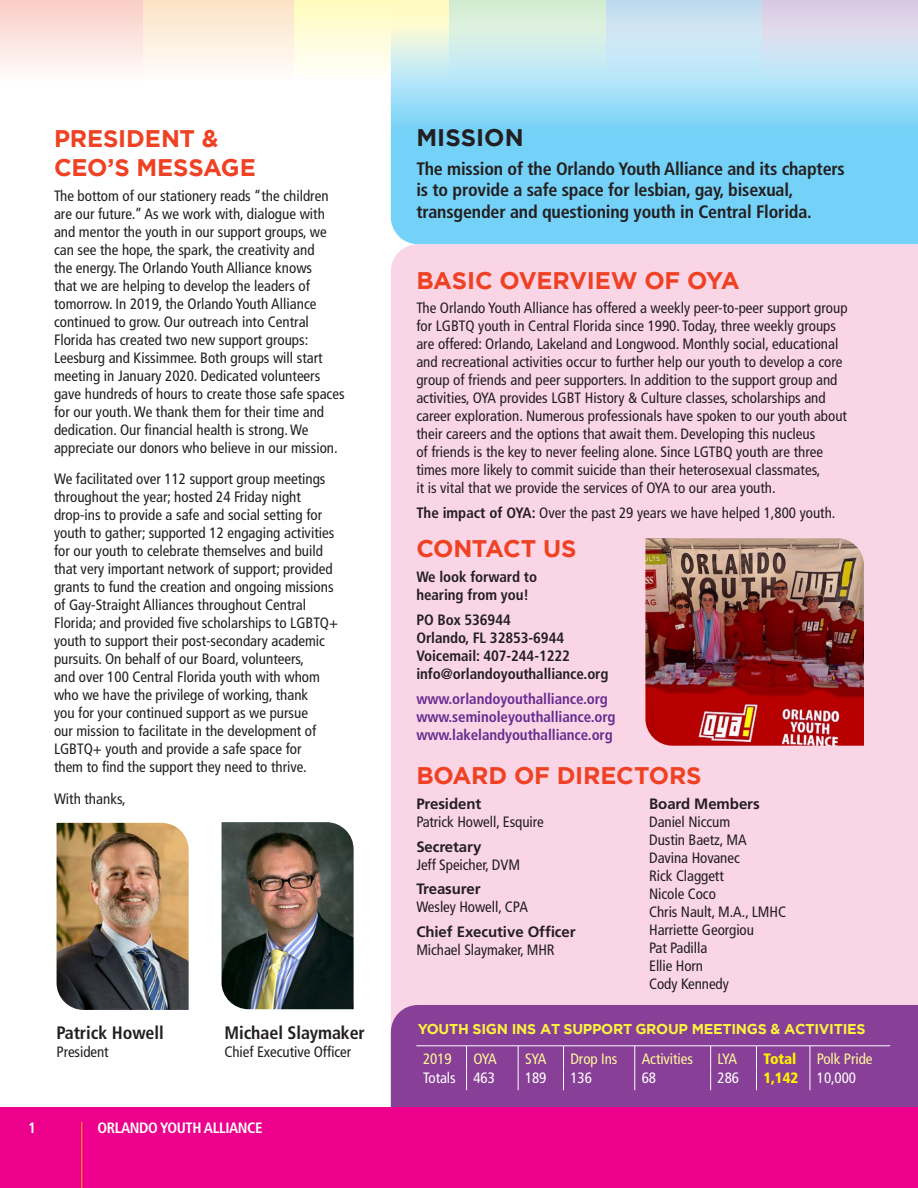
<style>
.page{position:relative;width:918px;height:1188px;background:#fff}
.page>*{position:absolute;margin:0;border:0;box-sizing:border-box;transform-origin:0 0}
.t1{font:700 24px/28.8px "Gotham";letter-spacing:-.01em;color:#ef4123}
.t2{font:700 24px "Gotham";color:#231f20}
.t3{font:700 condensed 18px/21.6px "Frutiger";letter-spacing:-.01em;color:#231f20}
.t4{font:condensed 15px/18px "Frutiger";color:#231f20}
.t5{font:700 condensed 15px/18px "Frutiger";letter-spacing:-.005em;color:#231f20}
.t6{font:700 condensed 15px "Frutiger";letter-spacing:-.005em;color:#662d91}
.t7{font:700 15px/18px "Frutiger";letter-spacing:-.005em;color:#231f20}
.t8{font:condensed 15px "Frutiger";letter-spacing:-.005em;color:#fff799}
.t9{font:condensed 15px "Frutiger";letter-spacing:-.005em;color:#fff}
.t10{font:700 condensed 15px "Frutiger";letter-spacing:-.025em;color:#fff}
.t11{font:900 condensed 15px "Frutiger";letter-spacing:-.005em;color:#fff200}
.t12{font:700 14.25px "Gotham";letter-spacing:-.02em;color:#fff33e}
.s1{font-weight:700}
.s2{font-weight:700;font-stretch:normal}
.s3{font-weight:400;font-stretch:condensed}
</style>
<div class="page">
<div style="left:294px;top:0;width:156px;height:81px;background:linear-gradient(to bottom,#fffbbd,#fffefd)"></div>
<div style="left:138px;top:0;width:156px;height:81px;background:linear-gradient(to bottom,#fde3c4,#fefefd)"></div>
<div style="left:0;top:0;width:143px;height:81px;background:linear-gradient(to bottom,#facdc5,#fefdfd)"></div>
<div style="left:391px;top:244px;width:527px;height:761px;background:#fad5e6"></div>
<svg style="left:391px;top:0;width:527px;height:244px;background:#99daf3"></svg>
<div style="left:391px;top:1005px;width:527px;height:102px;background:#883f98"></div>
<img style="left:57px;top:823px;width:132px;height:187px">
<img style="left:645px;top:538px;width:219px;height:208px">
<img style="left:222px;top:822px;width:132px;height:187px">
<div style="left:0;top:1107px;width:918px;height:81px;background:#ec008c"></div>
<hr style="left:81px;top:1122px;width:1px;height:66px;background:#f7941e">
<svg style="left:466px;top:1047px;width:1px;height:43px"></svg>
<svg style="left:518px;top:1047px;width:1px;height:43px"></svg>
<svg style="left:563px;top:1047px;width:1px;height:43px"></svg>
<svg style="left:635px;top:1047px;width:1px;height:43px"></svg>
<svg style="left:710px;top:1047px;width:1px;height:43px"></svg>
<svg style="left:756px;top:1047px;width:1px;height:43px"></svg>
<svg style="left:810px;top:1047px;width:1px;height:43px"></svg>
<hr style="left:416px;top:1046px;width:51px;height:1px;background:#fff">
<hr style="left:467px;top:1046px;width:51px;height:1px;background:#fff">
<hr style="left:518px;top:1046px;width:46px;height:1px;background:#fff">
<hr style="left:564px;top:1046px;width:71px;height:1px;background:#fff">
<hr style="left:635px;top:1046px;width:76px;height:1px;background:#fff">
<hr style="left:711px;top:1046px;width:45px;height:1px;background:#fff">
<hr style="left:756px;top:1046px;width:54px;height:1px;background:#fff">
<hr style="left:810px;top:1046px;width:80px;height:1px;background:#fff">
<p class="t1" style="left:54px;top:124px;width:203px">PRESIDENT &amp;<br>CEO’S MESSAGE</p>
<p class="t4" style="left:54px;top:187px;width:292px">The bottom of our stationery reads “the children are our future.” As we work with, dialogue with and mentor the youth in our support groups, we can see the hope, the spark, the creativity and<br>the energy. The Orlando Youth Alliance knows<br>that we are helping to develop the leaders of tomorrow. In 2019, the Orlando Youth Alliance continued to grow. Our outreach into Central Florida has created two new support groups:<br>Leesburg and Kissimmee. Both groups will start meeting in January 2020. Dedicated volunteers gave hundreds of hours to create those safe spaces for our youth. We thank them for their time and dedication. Our financial health is strong. We appreciate our donors who believe in our mission.</p>
<p class="t4" style="left:54px;top:470px;width:286px">We facilitated over 112 support group meetings throughout the year; hosted 24 Friday night drop-ins to provide a safe and social setting for youth to gather; supported 12 engaging activities for our youth to celebrate themselves and build that very important network of support; provided grants to fund the creation and ongoing missions of Gay-Straight Alliances throughout Central Florida; and provided five scholarships to LGBTQ+ youth to support their post-secondary academic pursuits. On behalf of our Board, volunteers,<br>and over 100 Central Florida youth with whom who we have the privilege of working, thank<br>you for your continued support as we pursue<br>our mission to facilitate in the development of LGBTQ+ youth and provide a safe space for<br>them to find the support they need to thrive.</p>
<p class="t4" style="left:54px;top:790px;width:73px">With thanks,</p>
<p class="t2" style="left:416px;top:122px;width:109px">MISSION</p>
<p class="t3" style="left:416px;top:158px;width:430px">The mission of the Orlando Youth Alliance and its chapters is to provide a safe space for lesbian, gay, bisexual, transgender and questioning youth in Central Florida.</p>
<p class="t1" style="left:416px;top:266px;width:325px">BASIC OVERVIEW OF OYA</p>
<p class="t4" style="left:416px;top:299px;width:433px">The Orlando Youth Alliance has offered a weekly peer-to-peer support group for LGBTQ youth in Central Florida since 1990. Today, three weekly groups are offered: Orlando, Lakeland and Longwood. Monthly social, educational and recreational activities occur to further help our youth to develop a core group of friends and peer supporters. In addition to the support group and activities, OYA provides LGBT History &amp; Culture classes, scholarships and career exploration. Numerous professionals have spoken to our youth about their careers and the options that await them. Developing this nucleus<br>of friends is the key to never feeling alone. Since LGTBQ youth are three times more likely to commit suicide than their heterosexual classmates,<br>it is vital that we provide the services of OYA to our area youth.</p>
<p class="t4" style="left:416px;top:504px;width:421px"><span class="s1">The impact of OYA:</span> Over the past 29 years we have helped 1,800 youth.</p>
<p class="t1" style="left:416px;top:534px;width:162px">CONTACT US</p>
<p class="t5" style="left:416px;top:568px;width:122px">We look forward to hearing from you!</p>
<p class="t5" style="left:416px;top:611px;width:149px">PO Box 536944<br>Orlando, FL 32853-6944</p>
<p class="t5" style="left:416px;top:647px;width:155px">Voicemail: 407-244-1222</p>
<p class="t5" style="left:416px;top:665px;width:194px">info@orlandoyouthalliance.org</p>
<p class="t6" style="left:416px;top:690px;width:193px">www.orlandoyouthalliance.org</p>
<p class="t6" style="left:416px;top:708px;width:201px">www.seminoleyouthalliance.org</p>
<p class="t6" style="left:416px;top:726px;width:198px">www.lakelandyouthalliance.org</p>
<p class="t1" style="left:416px;top:761px;width:287px">BOARD OF DIRECTORS</p>
<p class="t4" style="left:416px;top:795px;width:129px"><span class="s2">President<br></span>Patrick Howell, Esquire</p>
<p class="t4" style="left:416px;top:837px;width:105px"><span class="s2">Secretary<br></span>Jeff Speicher, DVM</p>
<p class="t4" style="left:416px;top:880px;width:113px"><span class="s2">Treasurer<br></span>Wesley Howell, CPA</p>
<p class="t7" style="left:416px;top:923px;width:161px">Chief Executive Officer<br><span class="s3">Michael Slaymaker, MHR</span></p>
<p class="t7" style="left:649px;top:795px;width:112px">Board Members</p>
<p class="t4" style="left:649px;top:813px;width:83px">Daniel Niccum</p>
<p class="t4" style="left:649px;top:831px;width:99px">Dustin Baetz, MA</p>
<p class="t4" style="left:649px;top:849px;width:92px">Davina Hovanec</p>
<p class="t4" style="left:649px;top:867px;width:76px">Rick Claggett</p>
<p class="t4" style="left:649px;top:885px;width:68px">Nicole Coco</p>
<p class="t4" style="left:649px;top:903px;width:138px">Chris Nault, M.A., LMHC</p>
<p class="t4" style="left:649px;top:921px;width:106px">Harriette Georgiou</p>
<p class="t4" style="left:649px;top:939px;width:60px">Pat Padilla</p>
<p class="t4" style="left:649px;top:957px;width:56px">Ellie Horn</p>
<p class="t4" style="left:649px;top:975px;width:81px">Cody Kennedy</p>
<p class="t3" style="left:57px;top:1022px;width:109px">Patrick Howell</p>
<p class="t4" style="left:57px;top:1043px;width:54px">President</p>
<p class="t3" style="left:225px;top:1022px;width:142px">Michael Slaymaker</p>
<p class="t4" style="left:225px;top:1043px;width:128px">Chief Executive Officer</p>
<p class="t12" style="left:418px;top:1019px;width:449px">YOUTH SIGN INS AT SUPPORT GROUP MEETINGS &amp; ACTIVITIES</p>
<p class="t8" style="left:423px;top:1050px;width:30px">2019</p>
<p class="t8" style="left:473px;top:1050px;width:25px">OYA</p>
<p class="t8" style="left:525px;top:1050px;width:23px">SYA</p>
<p class="t8" style="left:570px;top:1050px;width:48px">Drop Ins</p>
<p class="t8" style="left:642px;top:1050px;width:53px">Activities</p>
<p class="t8" style="left:718px;top:1050px;width:21px">LYA</p>
<p class="t11" style="left:763px;top:1050px;width:35px">Total</p>
<p class="t8" style="left:817px;top:1050px;width:57px">Polk Pride</p>
<p class="t9" style="left:423px;top:1069px;width:34px">Totals</p>
<p class="t9" style="left:473px;top:1069px;width:23px">463</p>
<p class="t9" style="left:525px;top:1069px;width:23px">189</p>
<p class="t9" style="left:570px;top:1069px;width:23px">136</p>
<p class="t9" style="left:642px;top:1069px;width:16px">68</p>
<p class="t9" style="left:718px;top:1069px;width:23px">286</p>
<p class="t11" style="left:763px;top:1069px;width:36px">1,142</p>
<p class="t9" style="left:817px;top:1069px;width:41px">10,000</p>
<p class="t10" style="left:28px;top:1119px;width:9px">1</p>
<p class="t10" style="left:97px;top:1119px;width:167px">ORLANDO YOUTH ALLIANCE</p>
</div>
